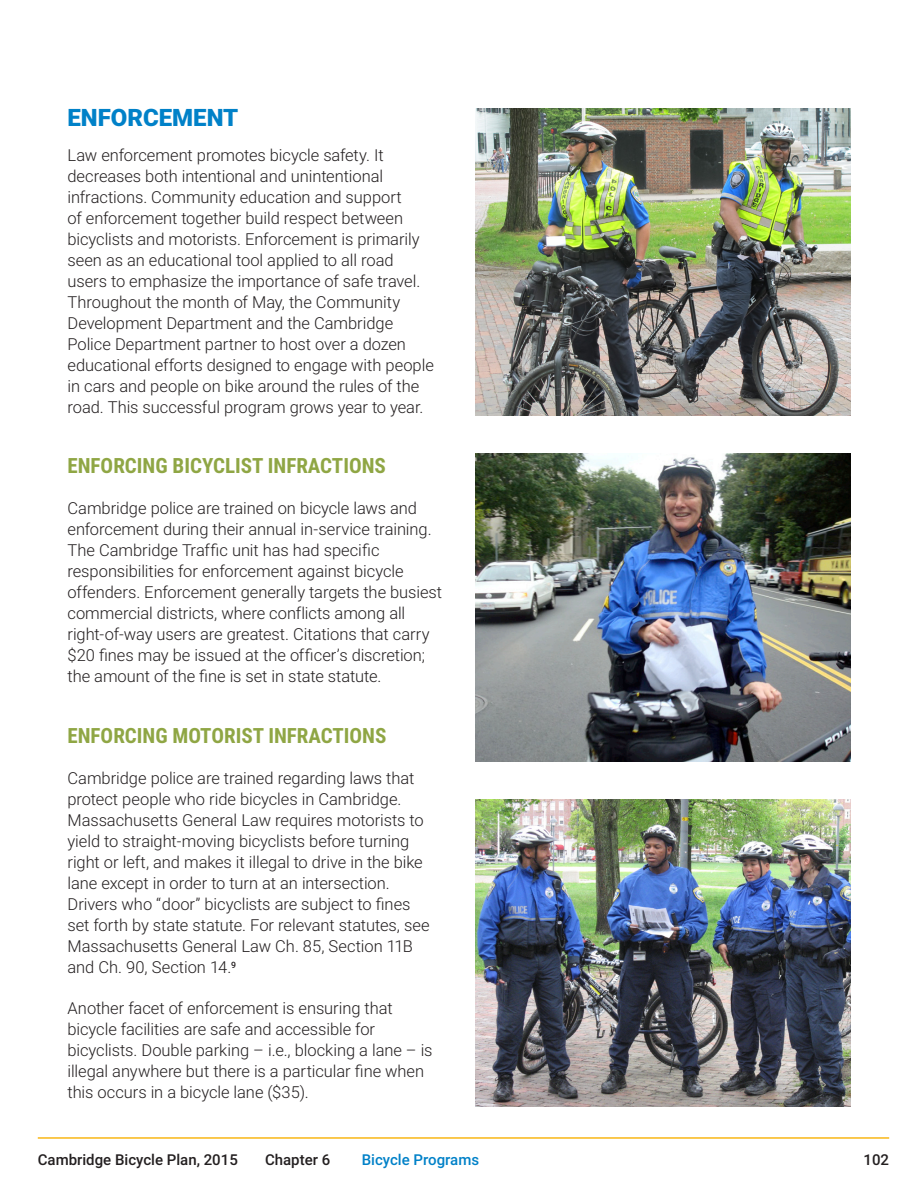
<style>
.page{position:relative;width:918px;height:1188px;background:#fff}
.page>*{position:absolute;margin:0;border:0;box-sizing:border-box;transform-origin:0 0}
.Heading_2{font:900 24px "Roboto";color:#0081c8}
.Heading_3{font:700 21px "Roboto Condensed";color:#8fa644}
.Body_Text{font:300 16.5px/21px "Roboto";letter-spacing:-.005em;color:#231f20}
.t1{font:500 15px "Roboto";color:#231f20}
.t2{font:500 15px "Roboto";color:#0081c8}
</style>
<div class="page">
<hr style="left:38px;top:1137px;width:851px;height:2px;background:#f9b716">
<img style="left:476px;top:108px;width:374px;height:308px">
<img style="left:476px;top:799px;width:374px;height:308px">
<img style="left:476px;top:454px;width:374px;height:307px">
<p class="Heading_2" style="left:68px;top:101px;width:172px">ENFORCEMENT</p>
<p class="Body_Text" style="left:68px;top:144px;width:368px">Law enforcement promotes bicycle safety. It decreases both intentional and unintentional infractions. Community education and support<br>of enforcement together build respect between bicyclists and motorists. Enforcement is primarily seen as an educational tool applied to all road users to emphasize the importance of safe travel.<br>Throughout the month of May, the Community Development Department and the Cambridge Police Department partner to host over a dozen educational efforts designed to engage with people in cars and people on bike around the rules of the road. This successful program grows year to year.</p>
<p class="Heading_3" style="left:68px;top:451px;width:320px">ENFORCING BICYCLIST INFRACTIONS</p>
<p class="Body_Text" style="left:68px;top:497px;width:376px">Cambridge police are trained on bicycle laws and enforcement during their annual in-service training.<br>The Cambridge Traffic unit has had specific responsibilities for enforcement against bicycle offenders. Enforcement generally targets the busiest commercial districts, where conflicts among all right-of-way users are greatest. Citations that carry $20 fines may be issued at the officer’s discretion; the amount of the fine is set in state statute.</p>
<p class="Heading_3" style="left:68px;top:720px;width:320px">ENFORCING MOTORIST INFRACTIONS</p>
<p class="Body_Text" style="left:68px;top:767px;width:364px">Cambridge police are trained regarding laws that protect people who ride bicycles in Cambridge.<br>Massachusetts General Law requires motorists to yield to straight-moving bicyclists before turning right or left, and makes it illegal to drive in the bike lane except in order to turn at an intersection.<br>Drivers who “door” bicyclists are subject to fines set forth by state statute. For relevant statutes, see Massachusetts General Law Ch. 85, Section 11B and Ch. 90, Section 14.<sup>9</sup></p>
<p class="Body_Text" style="left:68px;top:997px;width:367px">Another facet of enforcement is ensuring that bicycle facilities are safe and accessible for bicyclists. Double parking – i.e., blocking a lane – is illegal anywhere but there is a particular fine when this occurs in a bicycle lane ($35).</p>
<p class="t1" style="left:38px;top:1149px;width:202px">Cambridge Bicycle Plan, 2015</p>
<p class="t1" style="left:265px;top:1149px;width:67px">Chapter 6</p>
<p class="t2" style="left:362px;top:1149px;width:119px">Bicycle Programs</p>
<p class="t1" style="left:864px;top:1149px;width:27px">102</p>
</div>
